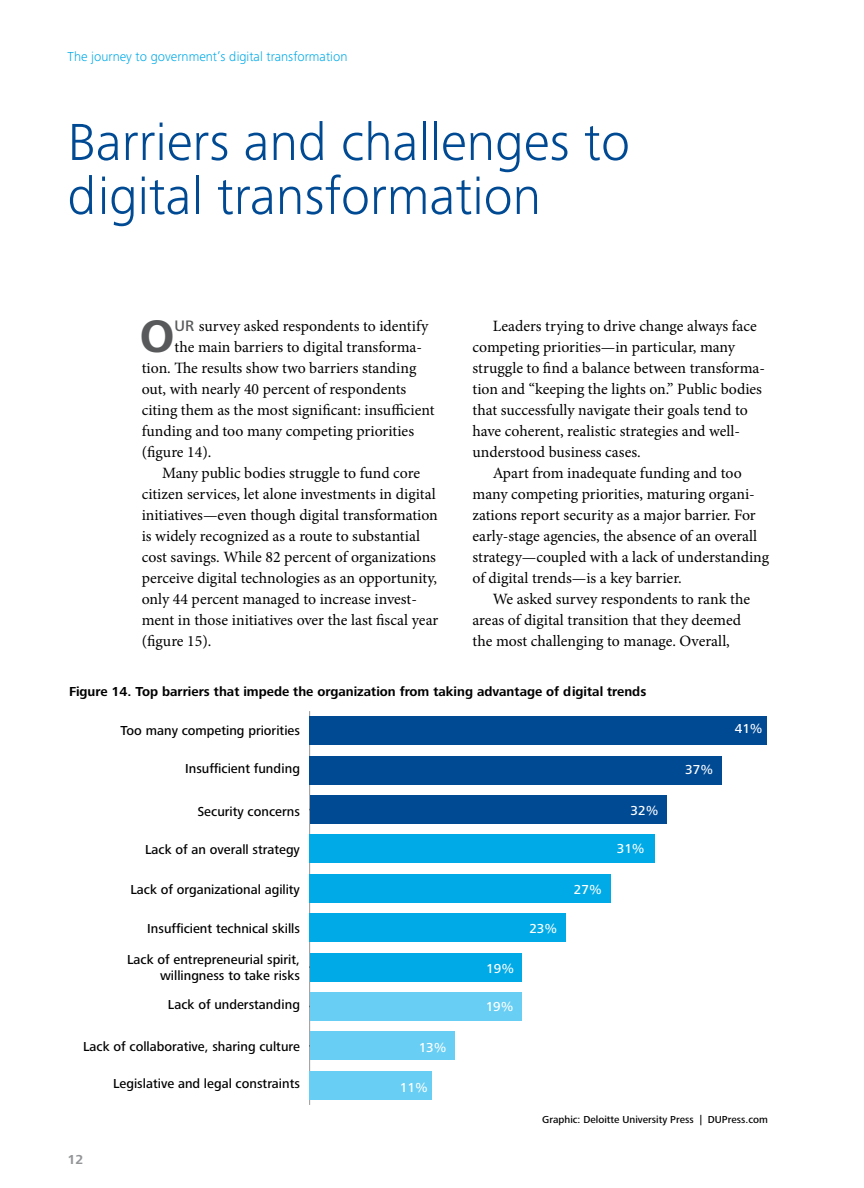
<style>
.page{position:relative;width:864px;height:1188px;background:#fff}
.page>*{position:absolute;margin:0;border:0;box-sizing:border-box;transform-origin:0 0}
.t1{font:300 54px/54px "Frutiger Next Pro";color:#004a94}
.t2{font:700 47.25px "Frutiger Next Pro";color:#58595b}
.t3{font:15.75px/21px "Minion Pro";color:#000}
.t4{font:500 13.5px/16.2px "Frutiger Next Pro";color:#000;text-align:right}
.t5{font:700 13.5px "Frutiger Next Pro";color:#000}
.t6{font:300 13.5px "Frutiger Next Pro";color:#00aae7}
.t7{font:500 13.5px "Frutiger Next Pro";color:#fff}
.t8{font:700 13.5px "Frutiger Next Pro";color:#939598}
.t9{font:500 10.5px "Frutiger Next Pro";color:#000}
.s1{font-family:"Frutiger Next Pro";font-weight:500;color:#58595b}
</style>
<div class="page">
<hr style="left:309px;top:711px;width:1px;height:394px;background:#989898">
<div style="left:310px;top:717px;width:457px;height:28px;background:#004a94"></div>
<div style="left:310px;top:756px;width:412px;height:28px;background:#004a94"></div>
<div style="left:310px;top:795px;width:357px;height:29px;background:#004a94"></div>
<div style="left:310px;top:835px;width:345px;height:28px;background:#00aae7"></div>
<div style="left:310px;top:874px;width:301px;height:29px;background:#00aae7"></div>
<div style="left:310px;top:914px;width:256px;height:28px;background:#00aae7"></div>
<div style="left:310px;top:953px;width:212px;height:28px;background:#00aae7"></div>
<div style="left:310px;top:992px;width:212px;height:29px;background:#68cef3"></div>
<div style="left:310px;top:1032px;width:145px;height:28px;background:#68cef3"></div>
<div style="left:310px;top:1071px;width:122px;height:28px;background:#68cef3"></div>
<p class="t6" style="left:68px;top:49px;width:281px">The journey to government’s digital transformation</p>
<h1 class="t1" style="left:68px;top:115px;width:564px">Barriers and challenges to digital transformation</h1>
<h2 class="t2" style="left:140px;top:309px;width:36px">O</h2>
<p class="t3" style="left:175px;top:316px;width:255px"><span class="s1">UR</span> survey asked respondents to identify</p>
<p class="t3" style="left:175px;top:337px;width:249px">the main barriers to digital transforma-</p>
<p class="t3" style="left:142px;top:358px;width:276px">tion. The results show two barriers standing</p>
<p class="t3" style="left:142px;top:379px;width:266px">out, with nearly 40 percent of respondents</p>
<p class="t3" style="left:142px;top:400px;width:294px">citing them as the most significant: insufficient</p>
<p class="t3" style="left:142px;top:421px;width:274px">funding and too many competing priorities</p>
<p class="t3" style="left:142px;top:442px;width:71px">(figure 14).</p>
<p class="t3" style="left:162px;top:463px;width:260px">Many public bodies struggle to fund core</p>
<p class="t3" style="left:142px;top:484px;width:295px">citizen services, let alone investments in digital</p>
<p class="t3" style="left:142px;top:505px;width:298px">initiatives—even though digital transformation</p>
<p class="t3" style="left:142px;top:526px;width:280px">is widely recognized as a route to substantial</p>
<p class="t3" style="left:142px;top:547px;width:296px">cost savings. While 82 percent of organizations</p>
<p class="t3" style="left:142px;top:568px;width:297px">perceive digital technologies as an opportunity,</p>
<p class="t3" style="left:142px;top:589px;width:277px">only 44 percent managed to increase invest-</p>
<p class="t3" style="left:142px;top:610px;width:298px">ment in those initiatives over the last fiscal year</p>
<p class="t3" style="left:142px;top:631px;width:71px">(figure 15).</p>
<p class="t3" style="left:473px;top:316px;width:294px;text-indent:20px">Leaders trying to drive change always face competing priorities—in particular, many struggle to find a balance between transforma&shy;tion and “keeping the lights on.” Public bodies that successfully navigate their goals tend to have coherent, realistic strategies and well&shy;understood business cases.</p>
<p class="t3" style="left:473px;top:462px;width:298px;text-indent:20px">Apart from inadequate funding and too many competing priorities, maturing organi&shy;zations report security as a major barrier. For early-stage agencies, the absence of an overall strategy—coupled with a lack of understanding of digital trends—is a key barrier.</p>
<p class="t3" style="left:473px;top:588px;width:279px;text-indent:20px">We asked survey respondents to rank the areas of digital transition that they deemed the most challenging to manage. Overall,</p>
<p class="t5" style="left:69px;top:683px;width:579px">Figure 14. Top barriers that impede the organization from taking advantage of digital trends</p>
<p class="t4" style="left:120px;top:723px;width:181px">Too many competing priorities</p>
<p class="t4" style="left:185px;top:761px;width:116px">Insufficient funding</p>
<p class="t4" style="left:197px;top:803px;width:104px">Security concerns</p>
<p class="t4" style="left:145px;top:841px;width:156px">Lack of an overall strategy</p>
<p class="t4" style="left:130px;top:882px;width:171px">Lack of organizational agility</p>
<p class="t4" style="left:147px;top:921px;width:154px">Insufficient technical skills</p>
<p class="t4" style="left:127px;top:952px;width:174px">Lack of entrepreneurial spirit, willingness to take risks</p>
<p class="t4" style="left:168px;top:997px;width:134px">Lack of understanding</p>
<p class="t4" style="left:83px;top:1038px;width:218px">Lack of collaborative, sharing culture</p>
<p class="t4" style="left:113px;top:1075px;width:188px">Legislative and legal constraints</p>
<p class="t7" style="left:419px;top:1040px;width:29px">13%</p>
<p class="t7" style="left:400px;top:1079px;width:29px">11%</p>
<p class="t7" style="left:486px;top:960px;width:29px">19%</p>
<p class="t7" style="left:486px;top:999px;width:29px">19%</p>
<p class="t7" style="left:529px;top:920px;width:29px">23%</p>
<p class="t7" style="left:574px;top:881px;width:29px">27%</p>
<p class="t7" style="left:631px;top:803px;width:29px">32%</p>
<p class="t7" style="left:617px;top:841px;width:29px">31%</p>
<p class="t7" style="left:685px;top:762px;width:29px">37%</p>
<p class="t7" style="left:735px;top:721px;width:29px">41%</p>
<p class="t8" style="left:68px;top:1152px;width:17px">12</p>
<p class="t9" style="left:542px;top:1113px;width:227px">Graphic: Deloitte University Press | DUPress.com</p>
</div>
